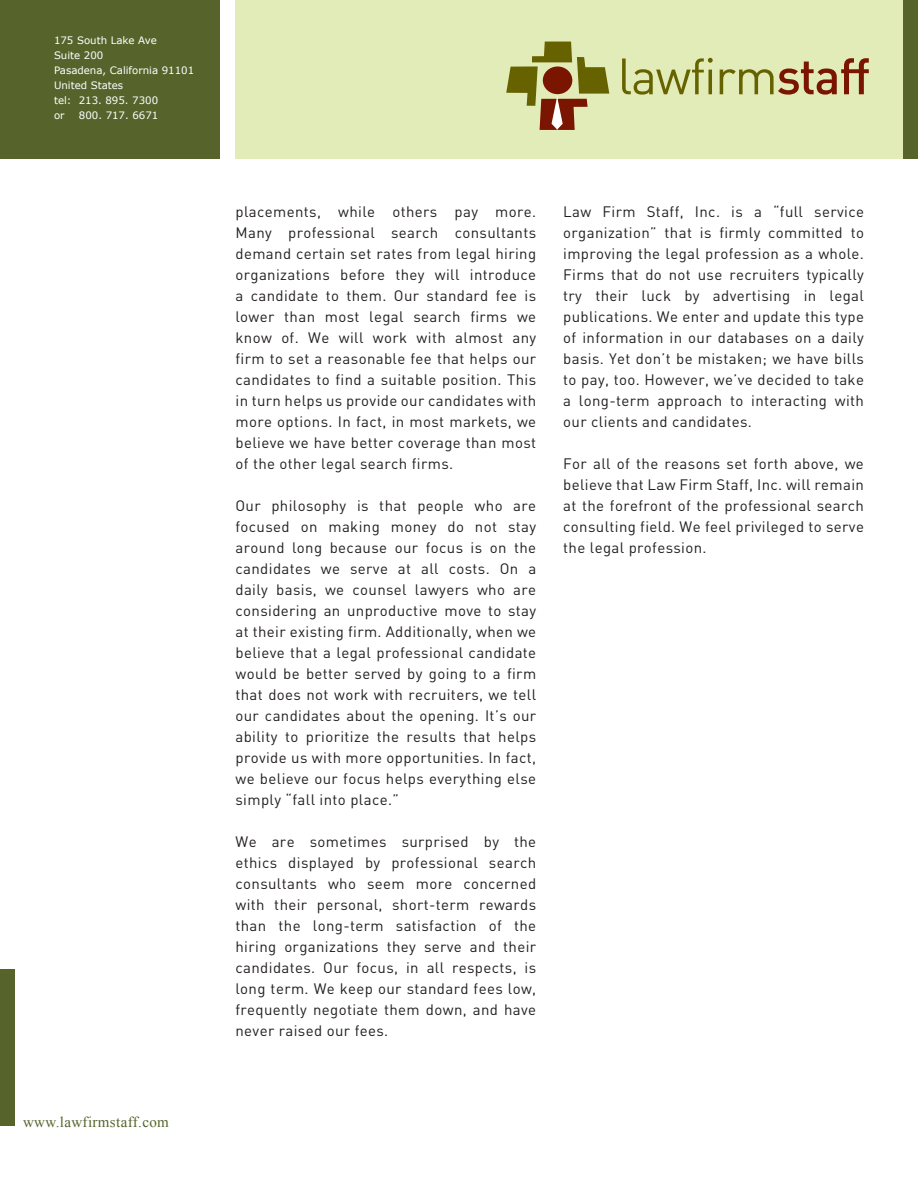
<style>
.page{position:relative;width:918px;height:1188px;background:#fff}
.page>*{position:absolute;margin:0;border:0;box-sizing:border-box;transform-origin:0 0}
.body_text{font:15px/21px "DIN";letter-spacing:.025em;color:#231f20;text-align:justify}
.t1{font:15px "Times New Roman";letter-spacing:.025em;color:#56642c}
.t2{font:10.2px/15px "Verdana";color:#fff}
</style>
<div class="page">
<div style="left:0;top:0;width:220px;height:159px;background:#56642c"></div>
<div style="left:236px;top:0;width:667px;height:159px;background:#e2ecb8"></div>
<div style="left:903px;top:0;width:15px;height:159px;background:#56642c"></div>
<svg style="left:506px;top:42px;width:103px;height:88px"></svg>
<svg style="left:622px;top:58px;width:91px;height:37px"></svg>
<svg style="left:720px;top:58px;width:149px;height:37px"></svg>
<div style="left:0;top:969px;width:15px;height:157px;background:#56642c"></div>
<p class="t2" style="left:54px;top:32px;width:142px">175 South Lake Ave<br>Suite 200<br>Pasadena, California 91101<br>United States<br>tel: 213. 895. 7300<br>or</p>
<p class="t2" style="left:79px;top:107px;width:81px">800. 717. 6671</p>
<p class="t1" style="left:23px;top:1111px;width:147px">www.lawfirmstaff.com</p>
<p class="body_text" style="left:236px;top:201px;width:302px">placements, while others pay more.<br>Many professional search consultants demand certain set rates from legal hiring organizations before they will introduce a candidate to them. Our standard fee is lower than most legal search firms we know of. We will work with almost any firm to set a reasonable fee that helps our candidates to find a suitable position. This in turn helps us provide our candidates with more options. In fact, in most markets, we believe we have better coverage than most of the other legal search firms.</p>
<p class="body_text" style="left:236px;top:495px;width:302px">Our philosophy is that people who are focused on making money do not stay around long because our focus is on the candidates we serve at all costs. On a daily basis, we counsel lawyers who are considering an unproductive move to stay at their existing firm. Additionally, when we believe that a legal professional candidate would be better served by going to a firm that does not work with recruiters, we tell our candidates about the opening. It’s our ability to prioritize the results that helps provide us with more opportunities. In fact, we believe our focus helps everything else simply “fall into place.”</p>
<p class="body_text" style="left:236px;top:831px;width:302px">We are sometimes surprised by the ethics displayed by professional search consultants who seem more concerned with their personal, short-term rewards than the long-term satisfaction of the hiring organizations they serve and their candidates. Our focus, in all respects, is long term. We keep our standard fees low, frequently negotiate them down, and have never raised our fees.</p>
<p class="body_text" style="left:563px;top:201px;width:302px">Law Firm Staff, Inc. is a “full service organization” that is firmly committed to improving the legal profession as a whole.<br>Firms that do not use recruiters typically try their luck by advertising in legal publications. We enter and update this type of information in our databases on a daily basis. Yet don’t be mistaken; we have bills to pay, too. However, we’ve decided to take a long-term approach to interacting with our clients and candidates.</p>
<p class="body_text" style="left:563px;top:453px;width:302px">For all of the reasons set forth above, we believe that Law Firm Staff, Inc. will remain at the forefront of the professional search consulting field. We feel privileged to serve the legal profession.</p>
</div>
